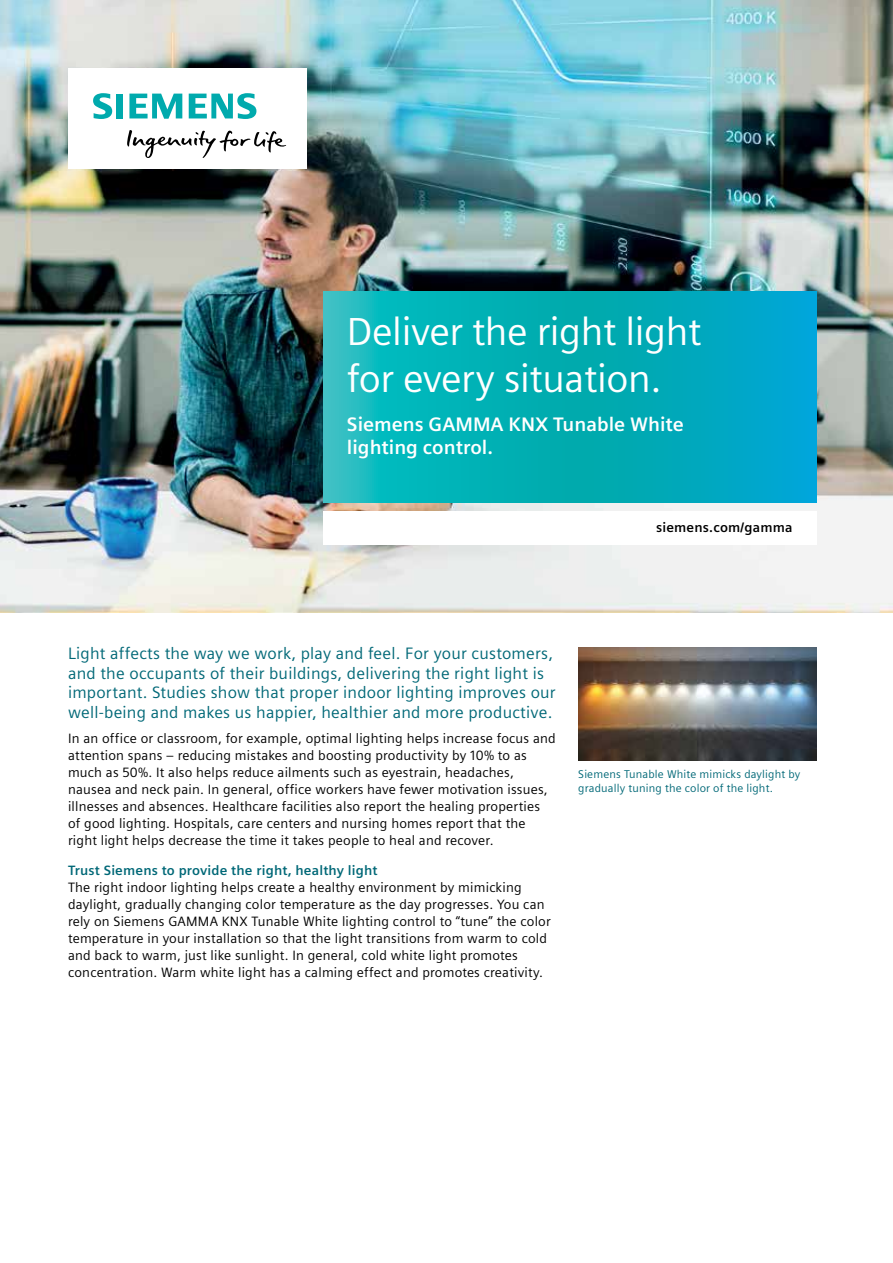
<style>
.page{position:relative;width:893px;height:1263px;background:#fff}
.page>*{position:absolute;margin:0;border:0;box-sizing:border-box;transform-origin:0 0}
.t1{font:39px/46.8px "Siemens Sans";letter-spacing:-.01em;color:#fff}
.t2{font:700 19.5px/23.4px "Siemens Sans";color:#fff}
.t3{font:16.5px/19.5px "Siemens Sans";letter-spacing:.015em;color:#006877}
.t4{font:13.5px/17px "Siemens Sans";letter-spacing:.015em;color:#000}
.t5{font:700 13.5px "Siemens Sans";letter-spacing:.015em;color:#006877}
.t6{font:700 13.5px "Siemens Sans";letter-spacing:.015em;color:#000}
.t7{font:11.25px/14.7px "Siemens Sans";letter-spacing:.015em;color:#006877}
</style>
<div class="page">
<img style="left:0;top:0;width:893px;height:612px">
<div style="left:68px;top:68px;width:238px;height:101px;background:#fff"></div>
<svg style="left:127px;top:130px;width:159px;height:28px"></svg>
<svg style="left:93px;top:93px;width:30px;height:26px"></svg>
<svg style="left:129px;top:94px;width:53px;height:25px"></svg>
<svg style="left:189px;top:93px;width:67px;height:26px"></svg>
<svg style="left:323px;top:291px;width:493px;height:212px;background:#04aebb"></svg>
<div style="left:323px;top:511px;width:493px;height:33px;background:#fff"></div>
<img style="left:578px;top:647px;width:238px;height:113px">
<h1 class="t1" style="left:347px;top:309px;width:356px">Deliver the right light for every situation.</h1>
<h2 class="t2" style="left:347px;top:413px;width:338px">Siemens GAMMA KNX Tunable White lighting control.</h2>
<p class="t6" style="left:656px;top:520px;width:138px">siemens.com/gamma</p>
<p class="t3" style="left:68px;top:644px;width:489px">Light affects the way we work, play and feel. For your customers, and the occupants of their buildings, delivering the right light is important. Studies show that proper indoor lighting improves our well-being and makes us happier, healthier and more productive.</p>
<p class="t4" style="left:68px;top:730px;width:489px">In an office or classroom, for example, optimal lighting helps increase focus and attention spans – reducing mistakes and boosting productivity by 10% to as much as 50%. It also helps reduce ailments such as eyestrain, headaches, nausea and neck pain. In general, office workers have fewer motivation issues, illnesses and absences. Healthcare facilities also report the healing properties of good lighting. Hospitals, care centers and nursing homes report that the right light helps decrease the time it takes people to heal and recover.</p>
<p class="t5" style="left:68px;top:863px;width:311px">Trust Siemens to provide the right, healthy light</p>
<p class="t4" style="left:68px;top:879px;width:484px">The right indoor lighting helps create a healthy environment by mimicking daylight, gradually changing color temperature as the day progresses. You can rely on Siemens GAMMA KNX Tunable White lighting control to “tune” the color temperature in your installation so that the light transitions from warm to cold and back to warm, just like sunlight. In general, cold white light promotes concentration. Warm white light has a calming effect and promotes creativity.</p>
<p class="t7" style="left:578px;top:766px;width:223px">Siemens Tunable White mimicks daylight by gradually tuning the color of the light.</p>
</div>
